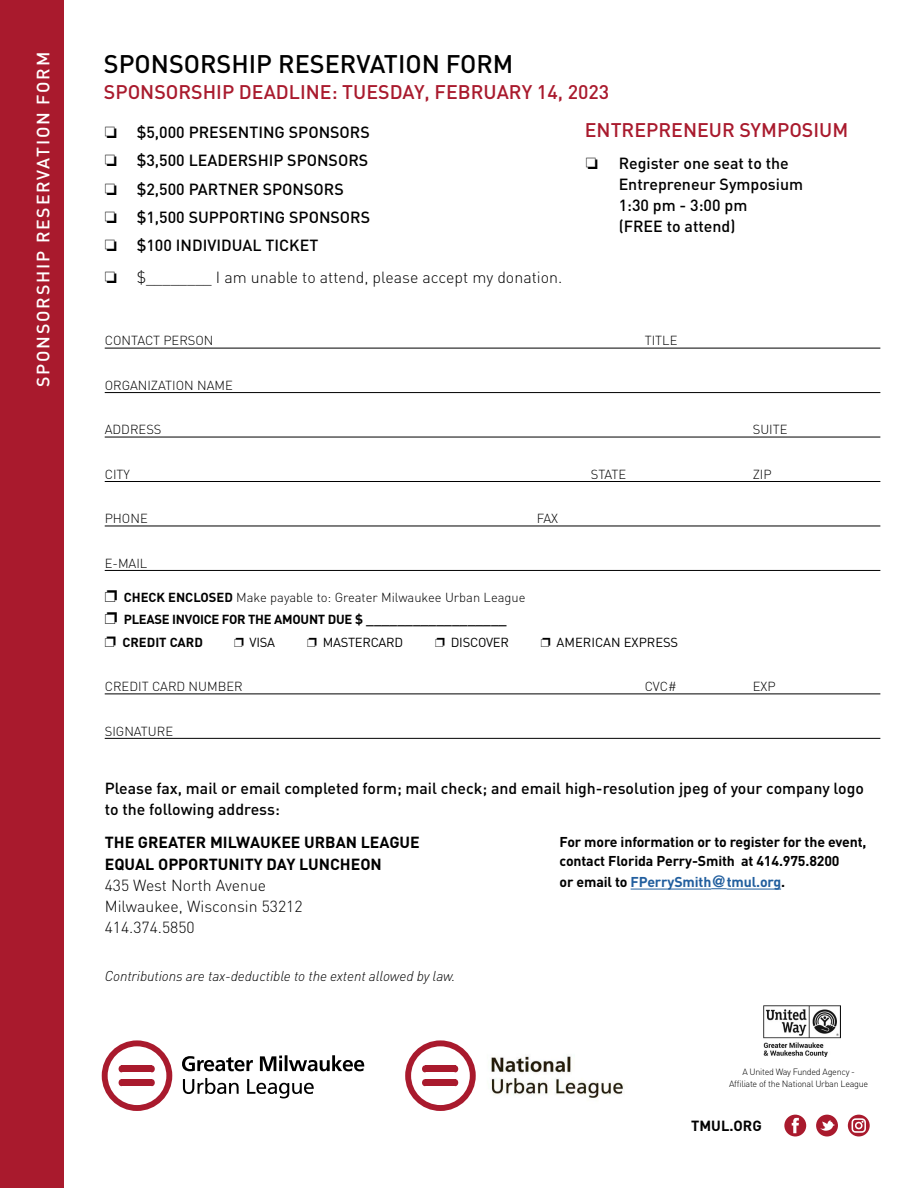
<style>
.page{position:relative;width:918px;height:1188px;background:#fff}
.page>*{position:absolute;margin:0;border:0;box-sizing:border-box;transform-origin:0 0}
.t1{font:500 25.2px "DIN";color:#000}
.t2{font:500 19.5px "DIN";color:#a91a2d}
.t3{font:500 17.7px "DIN";letter-spacing:.1em;color:#fff}
.t4{font:500 16.05px/21px "DIN";color:#000}
.t5{font:300 16.05px "DIN";color:#000}
.t6{font:500 15.9px/21.1px "DIN";color:#000}
.t7{font:700 15.9px/21.1px "DIN";color:#000}
.t8{font:300 15.9px/21.1px "DIN";color:#000}
.t9{font:700 14.55px "DIN";color:#000}
.t10{font:700 14.1px/19.4px "DIN";letter-spacing:-.01em;color:#000}
.t11{font:italic 300 14.1px "DIN";letter-spacing:-.01em;color:#000}
.t12{font:700 14.1px "DIN";letter-spacing:-.01em;color:#215e9e}
.t13{font:700 12.9px/22.4px "DIN";letter-spacing:-.02em;color:#000}
.t14{font:300 12.9px "DIN";color:#000}
.t15{font:12.9px "DIN";letter-spacing:-.02em;color:#000}
.t16{font:12.9px "DIN";color:#000}
.t17{font:300 9px/12px "DIN";letter-spacing:-.03em;color:#000;text-align:center}
.s1{font-weight:300}
.s2{color:#000}
.s3{font-family:"Helvetica";font-size:15.9px}
</style>
<div class="page">
<div style="left:0;top:0;width:64px;height:1188px;background:#a91a2d"></div>
<svg style="left:784px;top:1115px;width:22px;height:21px"></svg>
<svg style="left:816px;top:1115px;width:22px;height:21px"></svg>
<svg style="left:848px;top:1115px;width:22px;height:21px"></svg>
<img style="left:764px;top:1005px;width:76px;height:52px">
<hr style="left:105px;top:348px;width:775px;height:1px;background:#000">
<hr style="left:105px;top:392px;width:775px;height:1px;background:#000">
<hr style="left:105px;top:437px;width:775px;height:1px;background:#000">
<hr style="left:105px;top:481px;width:775px;height:1px;background:#000">
<hr style="left:105px;top:526px;width:775px;height:1px;background:#000">
<hr style="left:105px;top:570px;width:775px;height:1px;background:#000">
<hr style="left:105px;top:694px;width:775px;height:1px;background:#000">
<hr style="left:105px;top:738px;width:775px;height:1px;background:#000">
<hr style="left:631px;top:889px;width:80px;height:1px;background:#215e9e">
<svg style="left:711px;top:888px;width:16px;height:1px"></svg>
<hr style="left:727px;top:889px;width:54px;height:1px;background:#215e9e">
<div style="left:102px;top:1040px;width:70px;height:71px;border:6px solid #a91a2d;border-radius:50%"></div>
<svg style="left:119px;top:1065px;width:2px;height:7px"></svg>
<div style="left:149px;top:1065px;width:6px;height:7px;background:#a91a2d;border-radius:50%"></div>
<div style="left:121px;top:1065px;width:31px;height:7px;background:#a91a2d"></div>
<svg style="left:119px;top:1079px;width:2px;height:7px"></svg>
<div style="left:149px;top:1079px;width:6px;height:7px;background:#a91a2d;border-radius:50%"></div>
<div style="left:121px;top:1079px;width:31px;height:7px;background:#a91a2d"></div>
<svg style="left:183px;top:1078px;width:131px;height:20px"></svg>
<svg style="left:182px;top:1055px;width:182px;height:16px"></svg>
<div style="left:405px;top:1040px;width:71px;height:71px;border:6px solid #a91a2d;border-radius:50%"></div>
<div style="left:422px;top:1065px;width:6px;height:7px;background:#a91a2d;border-radius:50%"></div>
<svg style="left:455px;top:1065px;width:3px;height:7px"></svg>
<div style="left:425px;top:1065px;width:30px;height:7px;background:#a91a2d"></div>
<div style="left:422px;top:1079px;width:6px;height:7px;background:#a91a2d;border-radius:50%"></div>
<svg style="left:455px;top:1079px;width:3px;height:7px"></svg>
<div style="left:425px;top:1079px;width:30px;height:7px;background:#a91a2d"></div>
<img style="left:491px;top:1056px;width:133px;height:42px">
<p class="t3" style="left:31px;top:387px;width:336px;rotate:-90deg">SPONSORSHIP RESERVATION FORM</p>
<h1 class="t1" style="left:104px;top:47px;width:411px">SPONSORSHIP RESERVATION FORM</h1>
<p class="t2" style="left:104px;top:79px;width:507px">SPONSORSHIP DEADLINE: TUESDAY, FEBRUARY 14, 2023</p>
<p class="t4" style="left:105px;top:121px;width:267px">□ $5,000 PRESENTING SPONSORS</p>
<p class="t4" style="left:105px;top:149px;width:265px">□ $3,500 LEADERSHIP SPONSORS</p>
<p class="t4" style="left:105px;top:178px;width:241px">□ $2,500 PARTNER SPONSORS</p>
<p class="t4" style="left:105px;top:206px;width:267px">□ $1,500 SUPPORTING SPONSORS</p>
<p class="t4" style="left:105px;top:234px;width:215px">□ $100 INDIVIDUAL TICKET</p>
<p class="t5" style="left:105px;top:266px;width:459px">□ $________ I am unable to attend, please accept my donation.</p>
<p class="t2" style="left:585px;top:117px;width:265px">ENTREPRENEUR SYMPOSIUM</p>
<p class="t4" style="left:619px;top:152px;width:186px;text-indent:-33px">□ Register one seat to the<br>Entrepreneur Symposium<br>1:30 pm - 3:00 pm<br>(FREE to attend)</p>
<p class="t14" style="left:105px;top:332px;width:110px">CONTACT PERSON</p>
<p class="t14" style="left:645px;top:332px;width:34px">TITLE</p>
<p class="t14" style="left:105px;top:377px;width:130px">ORGANIZATION NAME</p>
<p class="t14" style="left:105px;top:421px;width:58px">ADDRESS</p>
<p class="t14" style="left:753px;top:421px;width:36px">SUITE</p>
<p class="t14" style="left:105px;top:466px;width:27px">CITY</p>
<p class="t14" style="left:591px;top:466px;width:37px">STATE</p>
<p class="t14" style="left:753px;top:466px;width:20px">ZIP</p>
<p class="t14" style="left:105px;top:510px;width:45px">PHONE</p>
<p class="t14" style="left:537px;top:510px;width:23px">FAX</p>
<p class="t14" style="left:105px;top:554px;width:44px">E-MAIL</p>
<p class="t13" style="left:122px;top:586px;width:405px">CHECK ENCLOSED <span class="s1">Make payable to: Greater Milwaukee Urban League<br></span>PLEASE INVOICE FOR THE AMOUNT DUE $ __________________<br>CREDIT CARD</p>
<p class="t15" style="left:250px;top:635px;width:27px">VISA</p>
<p class="t15" style="left:323px;top:635px;width:82px">MASTERCARD</p>
<p class="t15" style="left:451px;top:635px;width:60px">DISCOVER</p>
<p class="t16" style="left:557px;top:635px;width:123px">AMERICAN EXPRESS</p>
<p class="t14" style="left:105px;top:678px;width:140px">CREDIT CARD NUMBER</p>
<p class="t14" style="left:645px;top:678px;width:33px">CVC#</p>
<p class="t14" style="left:753px;top:678px;width:24px">EXP</p>
<p class="t14" style="left:105px;top:722px;width:70px">SIGNATURE</p>
<p class="t6" style="left:105px;top:777px;width:761px">Please fax, mail or email completed form; mail check; and email high-resolution jpeg of your company logo to the following address:</p>
<p class="t7" style="left:105px;top:832px;width:317px">THE GREATER MILWAUKEE URBAN LEAGUE<br>EQUAL OPPORTUNITY DAY LUNCHEON</p>
<p class="t8" style="left:105px;top:874px;width:199px">435 West North Avenue<br>Milwaukee, Wisconsin 53212<br>414.374.5850</p>
<p class="t11" style="left:105px;top:967px;width:352px">Contributions are tax-deductible to the extent allowed by law.</p>
<p class="t10" style="left:560px;top:831px;width:308px">For more information or to register for the event, contact Florida Perry-Smith at 414.975.8200</p>
<p class="t12" style="left:560px;top:873px;width:227px"><span class="s2">or email to</span> FPerrySmith<span class="s3">@</span>tmul.org<span class="s2">.</span></p>
<p class="t17" style="left:729px;top:1066px;width:141px">A United Way Funded Agency -<br>Affiliate of the National Urban League</p>
<p class="t9" style="left:691px;top:1116px;width:72px">TMUL.ORG</p>
</div>
